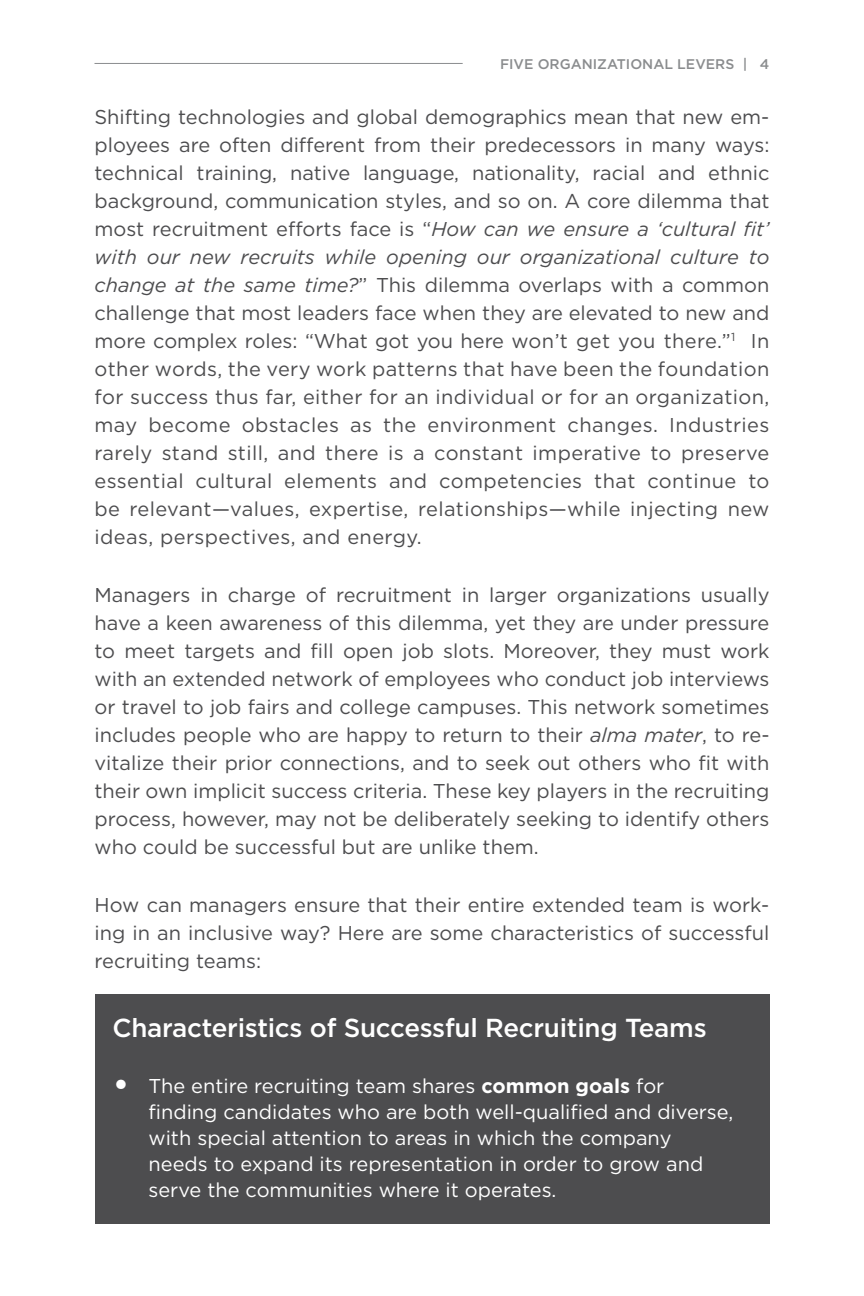
<style>
.page{position:relative;width:864px;height:1296px;background:#fff}
.page>*{position:absolute;margin:0;border:0;box-sizing:border-box;transform-origin:0 0}
.t1{font:500 26px "Gotham";letter-spacing:-.01em;color:#fff}
.t2{font:20px/28px "Gotham";color:#4d4d4f;text-align:justify}
.t3{font:20px/26px "Gotham";color:#fff}
.t4{font:500 14px "Gotham";color:#8a8c8e}
.s1{font-style:italic}
.s2{font-size:36px}
.s3{font-weight:700}
</style>
<div class="page">
<hr style="left:95px;top:63px;width:368px;height:1px;background:#8a8c8e">
<div style="left:95px;top:995px;width:674px;height:229px;background:#4d4d4f"></div>
<p class="t4" style="left:500px;top:54px;width:271px">FIVE ORGANIZATIONAL LEVERS | 4</p>
<p class="t2" style="left:95px;top:102px;width:677px">Shifting technologies and global demographics mean that new em&shy;ployees are often different from their predecessors in many ways: technical training, native language, nationality, racial and ethnic background, communication styles, and so on. A core dilemma that most recruitment efforts face is “<span class="s1">How can we ensure a ‘cultural fit’ with our new recruits while opening our organizational culture to change at the same time?</span>” This dilemma overlaps with a common challenge that most leaders face when they are elevated to new and more complex roles: “What got you here won’t get you there.”<sup>1</sup> In other words, the very work patterns that have been the foundation for success thus far, either for an individual or for an organization, may become obstacles as the environment changes. Industries rarely stand still, and there is a constant imperative to preserve essential cultural elements and competencies that continue to be relevant—values, expertise, relationships—while injecting new ideas, perspectives, and energy.</p>
<p class="t2" style="left:95px;top:580px;width:677px">Managers in charge of recruitment in larger organizations usually have a keen awareness of this dilemma, yet they are under pressure to meet targets and fill open job slots. Moreover, they must work with an extended network of employees who conduct job interviews or travel to job fairs and college campuses. This network sometimes includes people who are happy to return to their <span class="s1">alma mater</span>, to re&shy;vitalize their prior connections, and to seek out others who fit with their own implicit success criteria. These key players in the recruiting process, however, may not be deliberately seeking to identify others who could be successful but are unlike them.</p>
<p class="t2" style="left:95px;top:890px;width:677px">How can managers ensure that their entire extended team is work&shy;ing in an inclusive way? Here are some characteristics of successful recruiting teams:</p>
<h1 class="t1" style="left:113px;top:1011px;width:596px">Characteristics of Successful Recruiting Teams</h1>
<p class="t3" style="left:149px;top:1072px;width:586px;text-indent:-36px"><span class="s2">•</span> The entire recruiting team shares <span class="s3">common goals</span> for finding candidates who are both well-qualified and diverse, with special attention to areas in which the company needs to expand its representation in order to grow and serve the communities where it operates.</p>
</div>
